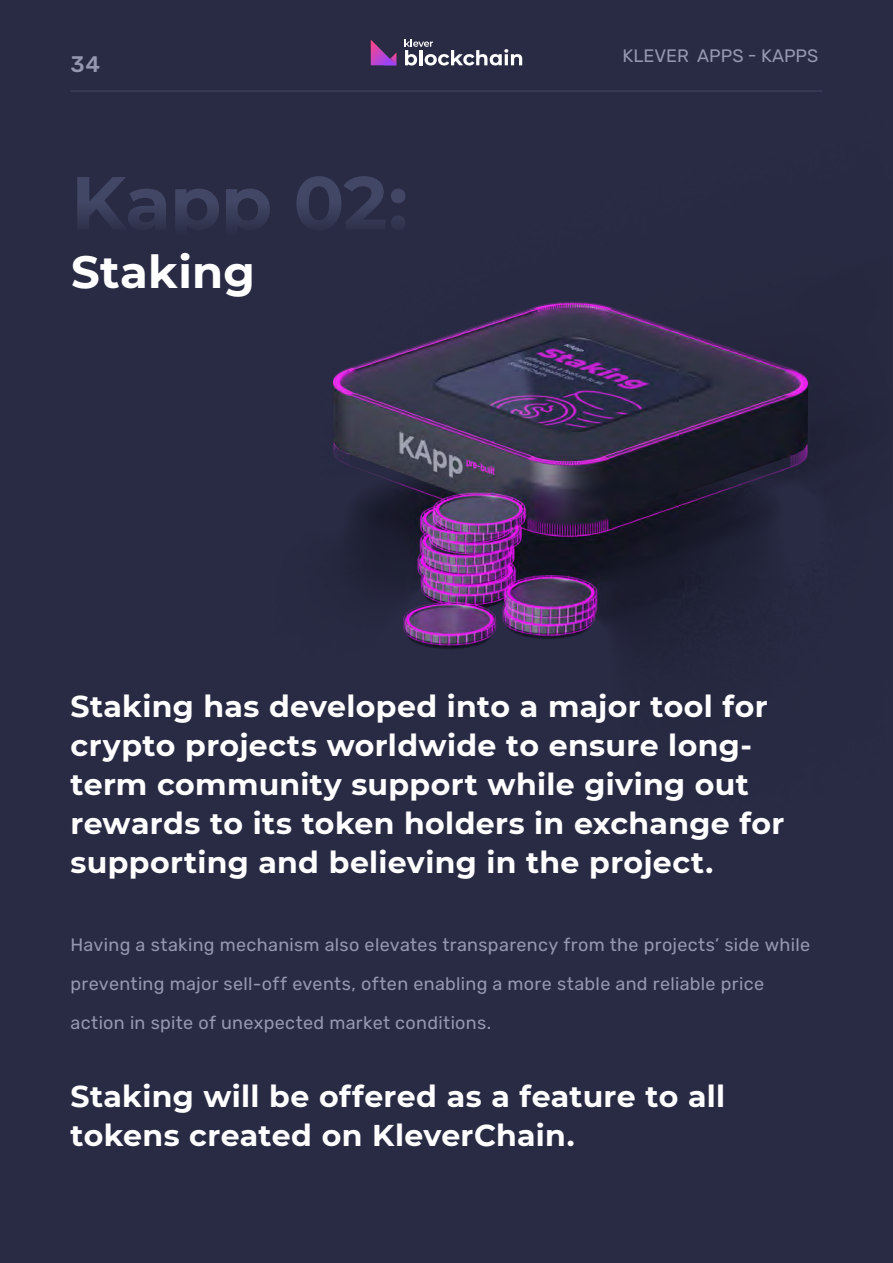
<style>
.page{position:relative;width:893px;height:1263px;background:#292b44}
.page>*{position:absolute;margin:0;border:0;box-sizing:border-box;transform-origin:0 0}
.t1{font:700 75px "Montserrat";letter-spacing:-.02em;color:#424765}
.t2{font:700 45px "Montserrat";letter-spacing:.005em;color:#fff}
.t3{font:700 30px/39px "Montserrat";letter-spacing:.01em;color:#fff}
.t4{font:300 22.5px "Rubik";color:#9597b1}
.t5{font:300 18px/39px "Rubik";letter-spacing:.015em;color:#9597b1}
</style>
<div class="page">
<img style="left:126px;top:39px;width:712px;height:612px">
<svg style="left:405px;top:40px;width:117px;height:25px"></svg>
<svg style="left:371px;top:40px;width:25px;height:25px"></svg>
<hr style="left:70px;top:91px;width:752px;height:1px;background:#424765">
<p class="t4" style="left:70px;top:52px;width:31px">34</p>
<h1 class="t1" style="left:71px;top:149px;width:338px">Kapp 02:</h1>
<h2 class="t2" style="left:71px;top:240px;width:186px">Staking</h2>
<p class="t5" style="left:623px;top:37px;width:197px">KLEVER APPS - KAPPS</p>
<p class="t3" style="left:70px;top:685px;width:715px">Staking has developed into a major tool for crypto projects worldwide to ensure long&shy;term community support while giving out rewards to its token holders in exchange for supporting and believing in the project.</p>
<p class="t5" style="left:70px;top:926px;width:741px">Having a staking mechanism also elevates transparency from the projects’ side while preventing major sell-off events, often enabling a more stable and reliable price action in spite of unexpected market conditions.</p>
<p class="t3" style="left:70px;top:1075px;width:656px">Staking will be offered as a feature to all tokens created on KleverChain.</p>
</div>
